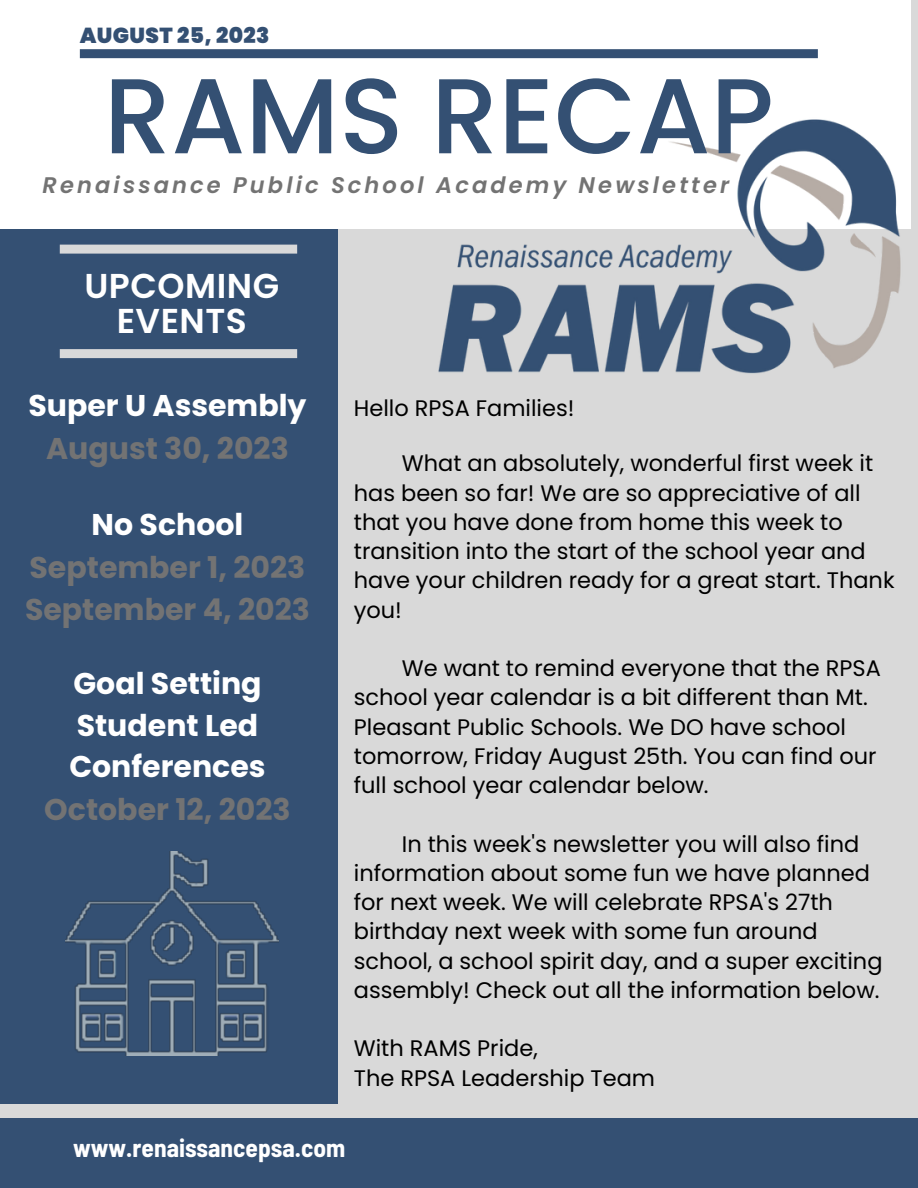
<style>
.page{position:relative;width:918px;height:1188px;background:#d9d9d9}
.page>*{position:absolute;margin:0;border:0;box-sizing:border-box;transform-origin:0 0}
.t1{font:500 106.35px "Poppins";color:#345073}
.t2{font:600 34.5px "Poppins";letter-spacing:.015em;color:#fff}
.t3{font:700 30px "Poppins";color:#737373}
.t4{font:700 30px "Poppins";color:#fff}
.t5{font:700 semi-condensed 25.35px "Barlow";color:#fff}
.t6{font:22.5px/29.2px "Poppins";color:#000}
.t7{font:italic 600 22.5px "Poppins";letter-spacing:.14em;color:#737373}
.t8{font:900 21.75px "Poppins";letter-spacing:.015em;color:#345073}
</style>
<div class="page">
<div style="left:0;top:218px;width:338px;height:886px;background:#345073"></div>
<div style="left:0;top:1118px;width:918px;height:70px;background:#345073"></div>
<div style="left:0;top:0;width:911px;height:229px;background:#fff"></div>
<img style="left:438px;top:119px;width:463px;height:255px">
<div style="left:80px;top:49px;width:738px;height:9px;background:#345073"></div>
<div style="left:60px;top:245px;width:237px;height:9px;background:#d9d9d9"></div>
<div style="left:60px;top:349px;width:237px;height:9px;background:#d9d9d9"></div>
<img style="left:66px;top:852px;width:212px;height:203px">
<p class="t8" style="left:80px;top:20px;width:191px">AUGUST 25, 2023</p>
<p class="t1" style="left:104px;top:42px;width:672px">RAMS RECAP</p>
<p class="t7" style="left:43px;top:170px;width:688px">Renaissance Public School Academy Newsletter</p>
<p class="t2" style="left:84px;top:262px;width:196px">UPCOMING</p>
<p class="t2" style="left:117px;top:297px;width:132px">EVENTS</p>
<p class="t4" style="left:28px;top:384px;width:280px">Super U Assembly</p>
<p class="t3" style="left:46px;top:428px;width:244px">August 30, 2023</p>
<p class="t4" style="left:92px;top:504px;width:153px">No School</p>
<p class="t3" style="left:30px;top:547px;width:277px">September 1, 2023</p>
<p class="t3" style="left:25px;top:589px;width:286px">September 4, 2023</p>
<p class="t4" style="left:73px;top:662px;width:190px">Goal Setting</p>
<p class="t4" style="left:77px;top:704px;width:183px">Student Led</p>
<p class="t4" style="left:69px;top:746px;width:198px">Conferences</p>
<p class="t3" style="left:44px;top:788px;width:248px">October 12, 2023</p>
<p class="t6" style="left:354px;top:394px;width:222px">Hello RPSA Families!</p>
<p class="t6" style="left:354px;top:449px;width:542px;text-indent:48px">What an absolutely, wonderful first week it has been so far! We are so appreciative of all that you have done from home this week to transition into the start of the school year and have your children ready for a great start. Thank you!</p>
<p class="t6" style="left:354px;top:654px;width:529px;text-indent:48px">We want to remind everyone that the RPSA school year calendar is a bit different than Mt.<br>Pleasant Public Schools. We DO have school tomorrow, Friday August 25th. You can find our full school year calendar below.</p>
<p class="t6" style="left:354px;top:829px;width:530px;text-indent:48px">In this week's newsletter you will also find information about some fun we have planned for next week. We will celebrate RPSA's 27th birthday next week with some fun around school, a school spirit day, and a super exciting assembly! Check out all the information below.</p>
<p class="t6" style="left:354px;top:1034px;width:185px">With RAMS Pride,</p>
<p class="t6" style="left:354px;top:1063px;width:303px">The RPSA Leadership Team</p>
<p class="t5" style="left:73px;top:1132px;width:274px">www.renaissancepsa.com</p>
</div>
